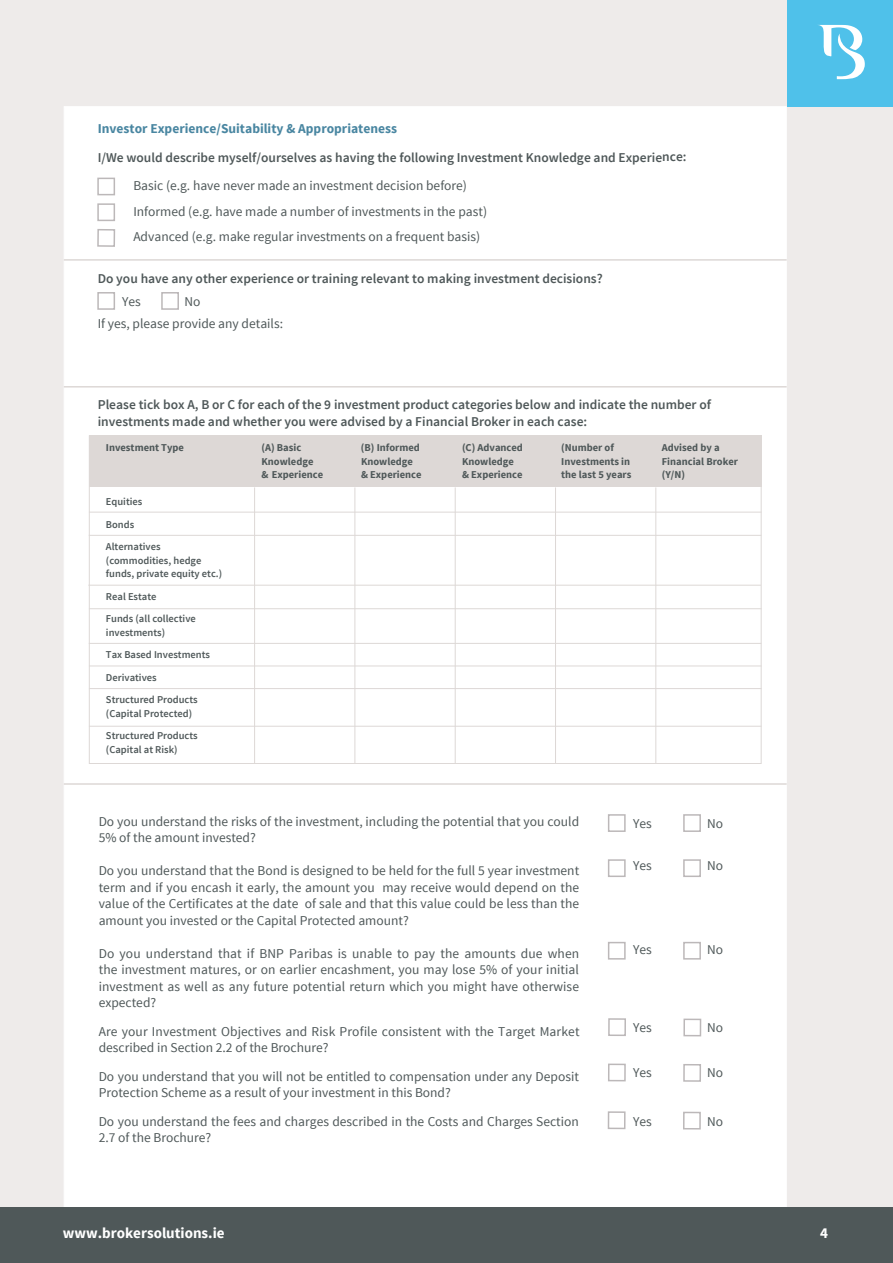
<style>
.page{position:relative;width:893px;height:1263px;background:#fff}
.page>*{position:absolute;margin:0;border:0;box-sizing:border-box;transform-origin:0 0}
.t1{font:700 15px "Source Sans Pro";color:#fff}
.t2{font:13.5px/16.5px "Source Sans Pro";color:#4f5859}
.t3{font:600 13.5px/16.5px "Source Sans Pro";color:#4f5859}
.t4{font:700 13.5px "Source Sans Pro";color:#4986a1}
.t5{font:600 10.5px/22.5px "Source Sans Pro";color:#4f5859}
.t6{font:700 10.5px "Source Sans Pro";color:#4f5859}
</style>
<div class="page">
<div style="left:0;top:0;width:893px;height:1208px;background:#eeebea"></div>
<div style="left:64px;top:106px;width:723px;height:1101px;background:#fff"></div>
<hr style="left:64px;top:386px;width:723px;height:1px;background:#ddd8d6">
<hr style="left:64px;top:259px;width:723px;height:2px;background:#ddd8d6">
<div style="left:787px;top:0;width:106px;height:106px;background:#4fc1ea"></div>
<svg style="left:818px;top:25px;width:47px;height:54px"></svg>
<hr style="left:64px;top:783px;width:723px;height:2px;background:#ddd8d6">
<div style="left:89px;top:435px;width:672px;height:52px;background:#ddd8d6"></div>
<hr style="left:89px;top:512px;width:672px;height:1px;background:#ddd8d6">
<hr style="left:89px;top:535px;width:672px;height:1px;background:#ddd8d6">
<hr style="left:88px;top:585px;width:673px;height:1px;background:#ddd8d6">
<hr style="left:89px;top:608px;width:672px;height:1px;background:#ddd8d6">
<hr style="left:89px;top:643px;width:672px;height:1px;background:#ddd8d6">
<hr style="left:89px;top:688px;width:672px;height:1px;background:#ddd8d6">
<hr style="left:89px;top:666px;width:672px;height:1px;background:#ddd8d6">
<hr style="left:89px;top:726px;width:672px;height:1px;background:#ddd8d6">
<hr style="left:254px;top:487px;width:1px;height:277px;background:#ddd8d6">
<hr style="left:355px;top:487px;width:1px;height:277px;background:#ddd8d6">
<hr style="left:455px;top:487px;width:1px;height:277px;background:#ddd8d6">
<hr style="left:555px;top:487px;width:1px;height:277px;background:#ddd8d6">
<hr style="left:655px;top:487px;width:1px;height:277px;background:#ddd8d6">
<div style="left:608px;top:814px;width:18px;height:18px;border:2px solid #bcb8b9"></div>
<div style="left:683px;top:814px;width:18px;height:18px;border:2px solid #bcb8b9"></div>
<div style="left:608px;top:859px;width:18px;height:18px;border:2px solid #bcb8b9"></div>
<div style="left:683px;top:859px;width:18px;height:18px;border:2px solid #bcb8b9"></div>
<div style="left:608px;top:942px;width:18px;height:17px;border:2px solid #bcb8b9"></div>
<div style="left:683px;top:942px;width:18px;height:17px;border:2px solid #bcb8b9"></div>
<div style="left:608px;top:1018px;width:18px;height:18px;border:2px solid #bcb8b9"></div>
<div style="left:683px;top:1018px;width:18px;height:18px;border:2px solid #bcb8b9"></div>
<div style="left:608px;top:1063px;width:18px;height:18px;border:2px solid #bcb8b9"></div>
<div style="left:683px;top:1064px;width:18px;height:18px;border:2px solid #bcb8b9"></div>
<div style="left:608px;top:1111px;width:18px;height:18px;border:2px solid #bcb8b9"></div>
<div style="left:683px;top:1112px;width:18px;height:17px;border:2px solid #bcb8b9"></div>
<div style="left:97px;top:292px;width:18px;height:18px;border:2px solid #bcb8b9"></div>
<div style="left:161px;top:292px;width:18px;height:18px;border:2px solid #bcb8b9"></div>
<div style="left:0;top:1207px;width:893px;height:56px;background:#4f5859"></div>
<div style="left:97px;top:178px;width:18px;height:17px;border:2px solid #bcb8b9"></div>
<div style="left:97px;top:203px;width:18px;height:18px;border:2px solid #bcb8b9"></div>
<div style="left:97px;top:229px;width:18px;height:18px;border:2px solid #bcb8b9"></div>
<p class="t4" style="left:98px;top:120px;width:301px">Investor Experience/Suitability &amp; Appropriateness</p>
<p class="t3" style="left:98px;top:149px;width:590px">I/We would describe myself/ourselves as having the following Investment Knowledge and Experience:</p>
<p class="t2" style="left:133px;top:173px;width:355px;line-height:25.5px">Basic (e.g. have never made an investment decision before)<br>Informed (e.g. have made a number of investments in the past)<br>Advanced (e.g. make regular investments on a frequent basis)</p>
<p class="t3" style="left:98px;top:271px;width:507px">Do you have any other experience or training relevant to making investment decisions?</p>
<p class="t2" style="left:122px;top:293px;width:20px">Yes</p>
<p class="t2" style="left:98px;top:290px;width:187px;line-height:22.5px;text-align:center">No<br>If yes, please provide any details:</p>
<p class="t3" style="left:98px;top:397px;width:615px">Please tick box A, B or C for each of the 9 investment product categories below and indicate the number of investments made and whether you were advised by a Financial Broker in each case:</p>
<p class="t6" style="left:106px;top:441px;width:80px">Investment Type</p>
<p class="t6" style="left:261px;top:441px;width:41px">(A) Basic</p>
<p class="t6" style="left:361px;top:441px;width:60px">(B) Informed</p>
<p class="t6" style="left:462px;top:441px;width:62px">(C) Advanced</p>
<p class="t6" style="left:561px;top:441px;width:54px">(Number of</p>
<p class="t6" style="left:662px;top:441px;width:59px">Advised by a</p>
<p class="t6" style="left:261px;top:454px;width:53px">Knowledge</p>
<p class="t6" style="left:361px;top:454px;width:53px">Knowledge</p>
<p class="t6" style="left:462px;top:454px;width:53px">Knowledge</p>
<p class="t6" style="left:561px;top:454px;width:70px">Investments in</p>
<p class="t6" style="left:662px;top:454px;width:78px">Financial Broker</p>
<p class="t6" style="left:262px;top:468px;width:63px">&amp; Experience</p>
<p class="t6" style="left:361px;top:468px;width:62px">&amp; Experience</p>
<p class="t6" style="left:462px;top:468px;width:62px">&amp; Experience</p>
<p class="t6" style="left:561px;top:468px;width:72px">the last 5 years</p>
<p class="t6" style="left:662px;top:468px;width:25px">(Y/N)</p>
<p class="t5" style="left:106px;top:491px;width:56px">Equities<br>Bonds<br>Alternatives</p>
<p class="t5" style="left:106px;top:554px;width:118px;line-height:13.5px">(commodities, hedge funds, private equity etc.)</p>
<p class="t5" style="left:106px;top:585px;width:91px">Real Estate<br>Funds (all collective</p>
<p class="t5" style="left:106px;top:621px;width:106px">investments)<br>Tax Based Investments<br>Derivatives<br>Structured Products</p>
<p class="t5" style="left:106px;top:702px;width:93px">(Capital Protected)<br>Structured Products</p>
<p class="t5" style="left:106px;top:738px;width:73px">(Capital at Risk)</p>
<p class="t2" style="left:99px;top:813px;width:482px">Do you understand the risks of the investment, including the potential that you could<br>5% of the amount invested?</p>
<p class="t2" style="left:99px;top:862px;width:482px;text-align:justify">Do you understand that the Bond is designed to be held for the full 5 year investment term and if you encash it early, the amount you may receive would depend on the value of the Certificates at the date of sale and that this value could be less than the amount you invested or the Capital Protected amount?</p>
<p class="t2" style="left:99px;top:945px;width:482px;text-align:justify">Do you understand that if BNP Paribas is unable to pay the amounts due when the investment matures, or on earlier encashment, you may lose 5% of your initial investment as well as any future potential return which you might have otherwise expected?</p>
<p class="t2" style="left:99px;top:1023px;width:482px">Are your Investment Objectives and Risk Profile consistent with the Target Market described in Section 2.2 of the Brochure?</p>
<p class="t2" style="left:99px;top:1068px;width:482px">Do you understand that you will not be entitled to compensation under any Deposit<br>Protection Scheme as a result of your investment in this Bond?</p>
<p class="t2" style="left:99px;top:1113px;width:482px">Do you understand the fees and charges described in the Costs and Charges Section<br>2.7 of the Brochure?</p>
<p class="t2" style="left:633px;top:815px;width:20px">Yes</p>
<p class="t2" style="left:707px;top:815px;width:17px">No</p>
<p class="t2" style="left:633px;top:857px;width:20px">Yes</p>
<p class="t2" style="left:707px;top:857px;width:17px">No</p>
<p class="t2" style="left:633px;top:941px;width:20px">Yes</p>
<p class="t2" style="left:707px;top:941px;width:17px">No</p>
<p class="t2" style="left:633px;top:1019px;width:20px">Yes</p>
<p class="t2" style="left:707px;top:1019px;width:17px">No</p>
<p class="t2" style="left:633px;top:1064px;width:20px">Yes</p>
<p class="t2" style="left:707px;top:1064px;width:17px">No</p>
<p class="t2" style="left:633px;top:1114px;width:20px">Yes</p>
<p class="t2" style="left:707px;top:1114px;width:17px">No</p>
<p class="t1" style="left:63px;top:1223px;width:163px">www.brokersolutions.ie</p>
<p class="t1" style="left:820px;top:1224px;width:9px">4</p>
</div>
